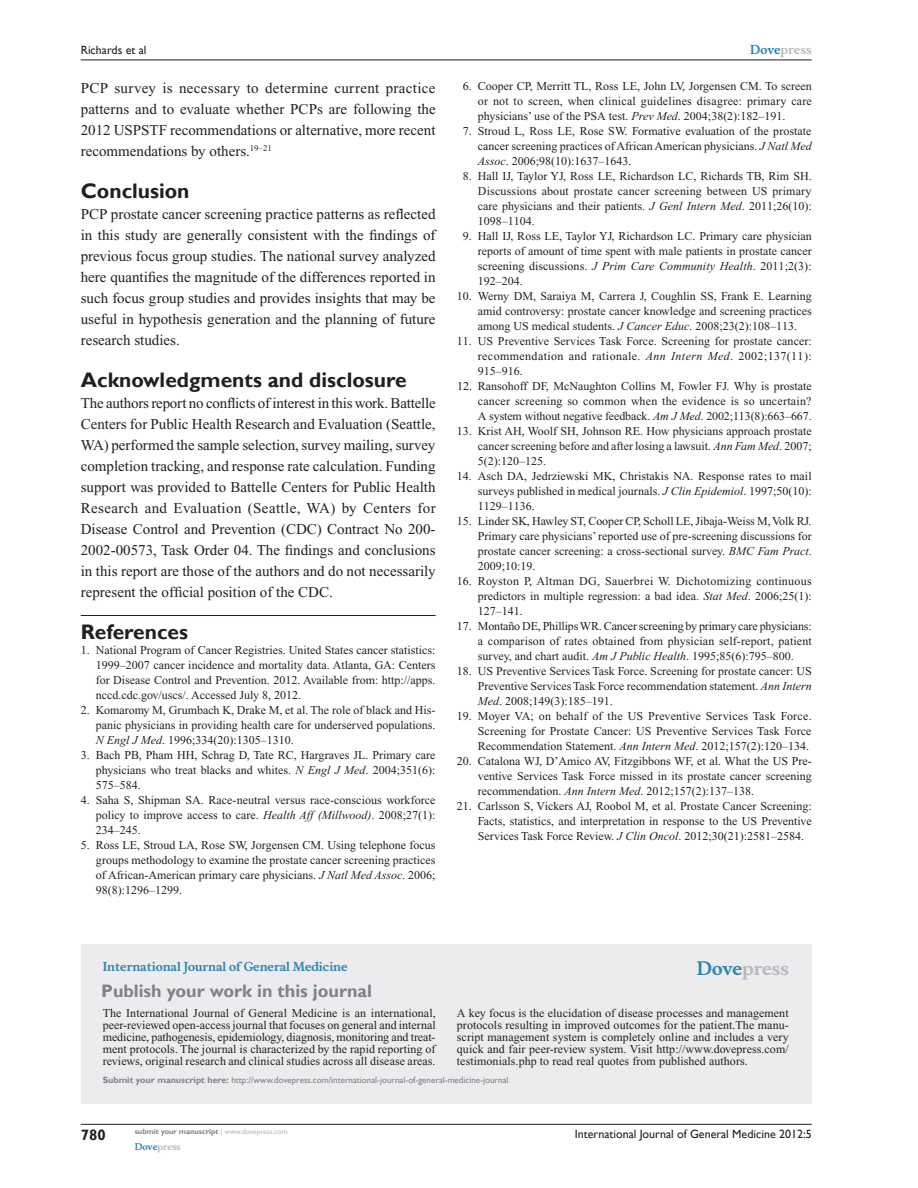
<style>
.page{position:relative;width:918px;height:1188px;background:#fff}
.page>*{position:absolute;margin:0;border:0;box-sizing:border-box;transform-origin:0 0}
.RefH{font:700 21px "Gill Sans";color:#231f20}
.PromBx-H1{font:700 18px "Gill Sans";color:#808285}
.PromBx-Brand{font:700 18px "Musee";color:#b8b9bc}
.TxF{font:15px/21px "Times New Roman";color:#231f20;text-align:justify}
.Tx{font:15px/21px "Times New Roman";color:#231f20;text-align:justify}
.t1{font:700 15px "Gill Sans";color:#231f20}
.RefNL2{font:12px/15px "Times New Roman";color:#231f20;text-align:justify}
.RefNL1{font:12px/15px "Times New Roman";color:#231f20;text-align:justify}
.PromBx-Tx{font:12px/12px "Times New Roman";letter-spacing:.005em;color:#231f20;text-align:justify}
.t2{font:12px "Gill Sans";color:#231f20}
.PromBx-JrnlName{font:700 12px "Musee";color:#3485ae}
.t3{font:700 12px "Musee";color:#b8b9bc}
.PromBx-SubmitMssWebA{font:9px "Gill Sans";color:#808285}
.t4{font:700 9px "Musee";color:#b8b9bc}
.t5{font:700 7.5px "Gill Sans";color:#808285}
.s1{font-style:italic}
.s2{color:#3485ae}
.s3{font-weight:700}
.s4{font-weight:400;color:#b8b9bc}
</style>
<div class="page">
<div style="left:81px;top:944px;width:731px;height:159px;background:#ececee"></div>
<hr style="left:81px;top:615px;width:355px;height:1px;background:#231f20">
<hr style="left:81px;top:1124px;width:731px;height:1px;background:#231f20">
<hr style="left:81px;top:60px;width:731px;height:1px;background:#231f20">
<p class="t2" style="left:81px;top:43px;width:67px">Richards et al</p>
<p class="Tx" style="left:81px;top:77px;width:357px">PCP survey is necessary to determine current practice patterns and to evaluate whether PCPs are following the 2012 USPSTF recommendations or alternative, more recent recommendations by others.<sup>19–21</sup></p>
<h1 class="RefH" style="left:81px;top:178px;width:110px">Conclusion</h1>
<p class="TxF" style="left:81px;top:203px;width:356px">PCP prostate cancer screening practice patterns as reflected in this study are generally consistent with the findings of previous focus group studies. The national survey analyzed here quantifies the magnitude of the differences reported in such focus group studies and provides insights that may be useful in hypothesis generation and the planning of future research studies.</p>
<h1 class="RefH" style="left:81px;top:367px;width:327px">Acknowledgments and disclosure</h1>
<p class="TxF" style="left:81px;top:392px;width:357px">The authors report no conflicts of interest in this work. Battelle Centers for Public Health Research and Evaluation (Seattle, WA) performed the sample selection, survey mailing, survey completion tracking, and response rate calculation. Funding support was provided to Battelle Centers for Public Health Research and Evaluation (Seattle, WA) by Centers for Disease Control and Prevention (CDC) Contract No 200- 2002-00573, Task Order 04. The findings and conclusions in this report are those of the authors and do not necessarily represent the official position of the CDC.</p>
<p class="RefH" style="left:81px;top:619px;width:109px">References</p>
<p class="RefNL1" style="left:96px;top:642px;width:341px;text-indent:-15px">1. National Program of Cancer Registries. United States cancer statistics:<br>1999–2007 cancer incidence and mortality data. Atlanta, GA: Centers for Disease Control and Prevention. 2012. Available from: http://apps. nccd.cdc.gov/uscs/. Accessed July 8, 2012.</p>
<p class="RefNL1" style="left:96px;top:702px;width:341px;text-indent:-15px">2. Komaromy M, Grumbach K, Drake M, et al. The role of black and His&shy;panic physicians in providing health care for underserved populations.<br><span class="s1">N Engl J Med</span>. 1996;334(20):1305–1310.</p>
<p class="RefNL1" style="left:96px;top:747px;width:341px;text-indent:-15px">3. Bach PB, Pham HH, Schrag D, Tate RC, Hargraves JL. Primary care physicians who treat blacks and whites. <span class="s1">N Engl J Med</span>. 2004;351(6):<br>575–584.</p>
<p class="RefNL1" style="left:96px;top:792px;width:341px;text-indent:-15px">4. Saha S, Shipman SA. Race-neutral versus race-conscious workforce policy to improve access to care. <span class="s1">Health Aff (Millwood)</span>. 2008;27(1):<br>234–245.</p>
<p class="RefNL1" style="left:96px;top:837px;width:341px;text-indent:-15px">5. Ross LE, Stroud LA, Rose SW, Jorgensen CM. Using telephone focus groups methodology to examine the prostate cancer screening practices of African-American primary care physicians. <span class="s1">J Natl Med Assoc</span>. 2006; 98(8):1296–1299.</p>
<p class="t3" style="left:750px;top:43px;width:63px"><span class="s2">Dove</span>press</p>
<p class="RefNL2" style="left:478px;top:79px;width:336px;text-indent:-15px">6. Cooper CP, Merritt TL, Ross LE, John LV, Jorgensen CM. To screen or not to screen, when clinical guidelines disagree: primary care physicians’ use of the PSA test. <span class="s1">Prev Med</span>. 2004;38(2):182–191.</p>
<p class="RefNL2" style="left:478px;top:124px;width:335px;text-indent:-15px">7. Stroud L, Ross LE, Rose SW. Formative evaluation of the prostate cancer screening practices of African American physicians. <span class="s1">J Natl Med Assoc</span>. 2006;98(10):1637–1643.</p>
<p class="RefNL2" style="left:478px;top:169px;width:335px;text-indent:-15px">8. Hall IJ, Taylor YJ, Ross LE, Richardson LC, Richards TB, Rim SH.<br>Discussions about prostate cancer screening between US primary care physicians and their patients. <span class="s1">J Genl Intern Med</span>. 2011;26(10):<br>1098–1104.</p>
<p class="RefNL2" style="left:478px;top:229px;width:335px;text-indent:-15px">9. Hall IJ, Ross LE, Taylor YJ, Richardson LC. Primary care physician reports of amount of time spent with male patients in prostate cancer screening discussions. <span class="s1">J Prim Care Community Health</span>. 2011;2(3):<br>192–204.</p>
<p class="RefNL2" style="left:478px;top:289px;width:335px;text-indent:-21px">10. Werny DM, Saraiya M, Carrera J, Coughlin SS, Frank E. Learning amid controversy: prostate cancer knowledge and screening practices among US medical students. <span class="s1">J Cancer Educ</span>. 2008;23(2):108–113.</p>
<p class="RefNL2" style="left:478px;top:334px;width:336px;text-indent:-21px">11. US Preventive Services Task Force. Screening for prostate cancer: recommendation and rationale. <span class="s1">Ann Intern Med</span>. 2002;137(11):<br>915–916.</p>
<p class="RefNL2" style="left:478px;top:379px;width:335px;text-indent:-21px">12. Ransohoff DF, McNaughton Collins M, Fowler FJ. Why is prostate cancer screening so common when the evidence is so uncertain?<br>A system without negative feedback. <span class="s1">Am J Med</span>. 2002;113(8):663–667.</p>
<p class="RefNL2" style="left:478px;top:424px;width:335px;text-indent:-21px">13. Krist AH, Woolf SH, Johnson RE. How physicians approach prostate cancer screening before and after losing a lawsuit. <span class="s1">Ann Fam Med</span>. 2007; 5(2):120–125.</p>
<p class="RefNL2" style="left:478px;top:469px;width:335px;text-indent:-21px">14. Asch DA, Jedrziewski MK, Christakis NA. Response rates to mail surveys published in medical journals. <span class="s1">J Clin Epidemiol</span>. 1997;50(10):<br>1129–1136.</p>
<p class="RefNL2" style="left:478px;top:514px;width:335px;text-indent:-21px">15. Linder SK, Hawley ST, Cooper CP, Scholl LE, Jibaja-Weiss M, Volk RJ.<br>Primary care physicians’ reported use of pre-screening discussions for prostate cancer screening: a cross-sectional survey. <span class="s1">BMC Fam Pract</span>.<br>2009;10:19.</p>
<p class="RefNL2" style="left:478px;top:574px;width:335px;text-indent:-21px">16. Royston P, Altman DG, Sauerbrei W. Dichotomizing continuous predictors in multiple regression: a bad idea. <span class="s1">Stat Med</span>. 2006;25(1):<br>127–141.</p>
<p class="RefNL2" style="left:478px;top:619px;width:335px;text-indent:-21px">17. Montaño DE, Phillips WR. Cancer screening by primary care physicians: a comparison of rates obtained from physician self-report, patient survey, and chart audit. <span class="s1">Am J Public Health</span>. 1995;85(6):795–800.</p>
<p class="RefNL2" style="left:478px;top:664px;width:335px;text-indent:-21px">18. US Preventive Services Task Force. Screening for prostate cancer: US Preventive Services Task Force recommendation statement. <span class="s1">Ann Intern Med</span>. 2008;149(3):185–191.</p>
<p class="RefNL2" style="left:478px;top:709px;width:335px;text-indent:-21px">19. Moyer VA; on behalf of the US Preventive Services Task Force.<br>Screening for Prostate Cancer: US Preventive Services Task Force Recommendation Statement. <span class="s1">Ann Intern Med</span>. 2012;157(2):120–134.</p>
<p class="RefNL2" style="left:478px;top:754px;width:335px;text-indent:-21px">20. Catalona WJ, D’Amico AV, Fitzgibbons WF, et al. What the US Pre&shy;ventive Services Task Force missed in its prostate cancer screening recommendation. <span class="s1">Ann Intern Med</span>. 2012;157(2):137–138.</p>
<p class="RefNL2" style="left:478px;top:799px;width:335px;text-indent:-21px">21. Carlsson S, Vickers AJ, Roobol M, et al. Prostate Cancer Screening:<br>Facts, statistics, and interpretation in response to the US Preventive Services Task Force Review. <span class="s1">J Clin Oncol</span>. 2012;30(21):2581–2584.</p>
<p class="PromBx-JrnlName" style="left:103px;top:959px;width:246px">International Journal of General Medicine</p>
<p class="PromBx-H1" style="left:101px;top:980px;width:272px">Publish your work in this journal</p>
<p class="PromBx-Brand" style="left:697px;top:958px;width:94px"><span class="s2">Dove</span>press</p>
<p class="PromBx-Tx" style="left:103px;top:1007px;width:335px">The International Journal of General Medicine is an international, peer-reviewed open-access journal that focuses on general and internal medicine, pathogenesis, epidemiology, diagnosis, monitoring and treat&shy;ment protocols. The journal is characterized by the rapid reporting of reviews, original research and clinical studies across all disease areas.</p>
<p class="PromBx-Tx" style="left:457px;top:1007px;width:333px">A key focus is the elucidation of disease processes and management protocols resulting in improved outcomes for the patient.The manu&shy;script management system is completely online and includes a very quick and fair peer-review system. Visit http://www.dovepress.com/ testimonials.php to read real quotes from published authors.</p>
<p class="PromBx-SubmitMssWebA" style="left:103px;top:1075px;width:407px"><span class="s3">Submit your manuscript here:</span> http://www.dovepress.com/international-journal-of-general-medicine-journal</p>
<p class="t1" style="left:81px;top:1126px;width:26px">780</p>
<p class="t5" style="left:135px;top:1127px;width:154px">submit your manuscript <span class="s4">| www.dovepress.com</span></p>
<p class="t4" style="left:135px;top:1141px;width:48px"><span class="s2">Dove</span>press</p>
<p class="t2" style="left:575px;top:1127px;width:238px">International Journal of General Medicine 2012:5</p>
</div>
